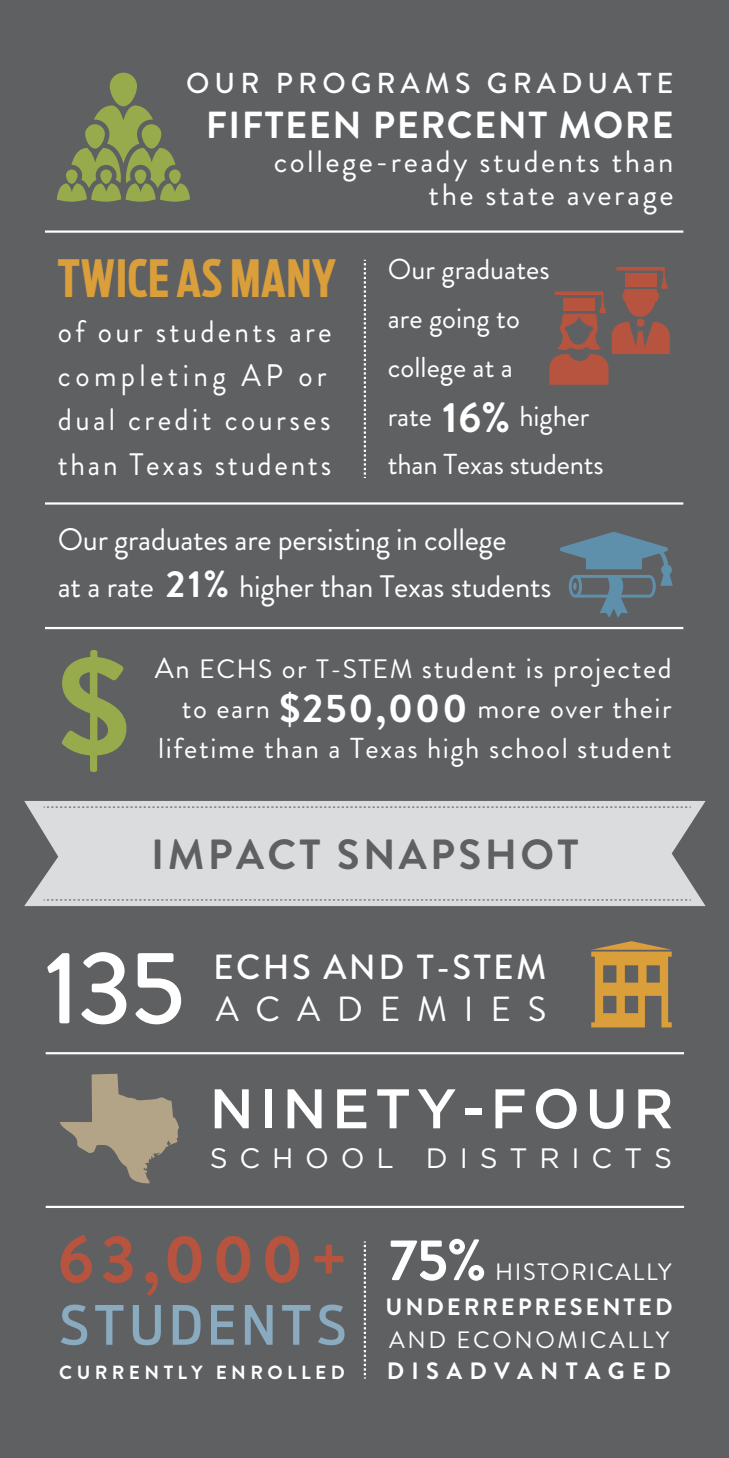
<style>
.page{position:relative;width:729px;height:1458px;background:#5f6062}
.page>*{position:absolute;margin:0;border:0;box-sizing:border-box;transform-origin:0 0}
.t1{font:700 137.03px "Brandon Grotesque";color:#97ab4c}
.t2{font:500 103.27px "Brandon Grotesque";color:#fff}
.t3{font:700 67.27px "Brandon Grotesque";color:#b7543f}
.t4{font:700 58.27px "Brandon Grotesque";color:#fff}
.t5{font:500 55.8px "Gotham";letter-spacing:.1em;color:#fff}
.t6{font:500 53.77px "Antenna Cond";letter-spacing:.1em;color:#8aaac0}
.t7{font:700 51.07px "Antenna Extra Cond";letter-spacing:.01em;color:#da9e3b;scale:.95 1}
.t8{font:700 42.3px "Brandon Grotesque";color:#fff}
.t9{font:700 42.07px "Brandon Grotesque";letter-spacing:.08em;color:#5f6062}
.t10{font:700 37.57px "Brandon Grotesque";letter-spacing:.04em;color:#fff}
.t11{font:500 34.88px "Brandon Grotesque";letter-spacing:.07em;color:#fff}
.t12{font:34.88px "Brandon Grotesque";letter-spacing:.48em;color:#fff}
.t13{font:31.05px/44.3px "Brandon Grotesque";letter-spacing:.11em;color:#fff;scale:.95 1}
.t14{font:31.05px/46.6px "Brandon Grotesque";letter-spacing:-.01em;color:#fff}
.t15{font:31.05px/33.3px "Brandon Grotesque";letter-spacing:.08em;color:#fff;text-align:right}
.t16{font:28.8px/39.8px "Brandon Grotesque";letter-spacing:.055em;color:#fff;text-align:right}
.t17{font:28.8px/48.8px "Brandon Grotesque";color:#fff}
.t18{font:28.8px/48.8px "Brandon Grotesque";letter-spacing:-.01em;color:#fff}
.t19{font:500 28.8px "Brandon Grotesque";letter-spacing:.175em;color:#fff}
.t20{font:28.12px "Gotham";letter-spacing:.42em;color:#fff}
.t21{font:700 23.62px "Brandon Grotesque";letter-spacing:.12em;color:#fff}
.t22{font:23.62px "Brandon Grotesque";letter-spacing:.11em;color:#fff}
.t23{font:700 23.62px "Brandon Grotesque";letter-spacing:.31em;color:#fff}
.t24{font:23.62px "Brandon Grotesque";letter-spacing:.07em;color:#fff}
.t25{font:700 19.12px "Brandon Grotesque";letter-spacing:.23em;color:#fff}
.s1{font-size:26.55px}
.s2{font-weight:700;font-size:39.82px}
</style>
<div class="page">
<div style="left:24px;top:801px;width:682px;height:105px;background:#dbdcdd"></div>
<svg style="left:44px;top:807px;width:647px;height:1px"></svg>
<svg style="left:44px;top:899px;width:647px;height:2px"></svg>
<svg style="left:59px;top:1074px;width:120px;height:110px"></svg>
<hr style="left:46px;top:1206px;width:638px;height:2px;background:#fff">
<hr style="left:46px;top:1052px;width:638px;height:2px;background:#fff">
<svg style="left:364px;top:1242px;width:2px;height:137px"></svg>
<svg style="left:364px;top:260px;width:2px;height:218px"></svg>
<svg style="left:591px;top:941px;width:81px;height:86px"></svg>
<svg style="left:57px;top:73px;width:133px;height:129px"></svg>
<svg style="left:560px;top:532px;width:113px;height:86px"></svg>
<hr style="left:45px;top:502px;width:638px;height:3px;background:#fff">
<hr style="left:45px;top:627px;width:638px;height:2px;background:#fff">
<hr style="left:45px;top:230px;width:638px;height:3px;background:#fff">
<svg style="left:549px;top:267px;width:121px;height:118px"></svg>
<p class="t19" style="left:186px;top:63px;width:489px">OUR PROGRAMS GRADUATE</p>
<h3 class="t10" style="left:206px;top:99px;width:469px">FIFTEEN PERCENT MORE</h3>
<p class="t15" style="left:274px;top:145px;width:401px">college-ready students than the state average</p>
<h3 class="t7" style="left:58px;top:248px;width:294px">TWICE AS MANY</h3>
<p class="t13" style="left:58px;top:309px;width:290px">of our students are completing AP or dual credit courses than Texas students</p>
<p class="t17" style="left:388px;top:245px;width:163px">Our graduates are going to college at a rate</p>
<h3 class="t8" style="left:442px;top:388px;width:69px">16%</h3>
<p class="t18" style="left:388px;top:392px;width:218px;text-indent:132px">higher than Texas students</p>
<p class="t14" style="left:58px;top:517px;width:450px">Our graduates are persisting in college at a rate</p>
<h3 class="t10" style="left:166px;top:558px;width:65px">21%</h3>
<p class="t14" style="left:239px;top:563px;width:314px">higher than Texas students</p>
<h1 class="t1" style="left:57px;top:611px;width:75px">$</h1>
<p class="t16" style="left:155px;top:649px;width:518px">An <span class="s1">ECHS</span> or <span class="s1">T-STEM</span> student is projected to earn <span class="s2">$250,000</span> more over their lifetime than a Texas high school student</p>
<h3 class="t9" style="left:151px;top:825px;width:429px">IMPACT SNAPSHOT</h3>
<h2 class="t2" style="left:44px;top:916px;width:142px">135</h2>
<p class="t11" style="left:213px;top:943px;width:335px">ECHS AND T-STEM</p>
<p class="t12" style="left:216px;top:985px;width:332px">ACADEMIES</p>
<h3 class="t5" style="left:210px;top:1077px;width:465px">NINETY-FOUR</h3>
<p class="t20" style="left:210px;top:1143px;width:464px">SCHOOL DISTRICTS</p>
<h3 class="t3" style="left:58px;top:1212px;width:291px">63,000+</h3>
<h3 class="t6" style="left:59px;top:1293px;width:288px">STUDENTS</h3>
<p class="t25" style="left:59px;top:1359px;width:287px">CURRENTLY ENROLLED</p>
<h3 class="t4" style="left:389px;top:1219px;width:99px">75%</h3>
<p class="t24" style="left:495px;top:1256px;width:178px">HISTORICALLY</p>
<p class="t21" style="left:386px;top:1291px;width:288px">UNDERREPRESENTED</p>
<p class="t22" style="left:389px;top:1324px;width:282px">AND ECONOMICALLY</p>
<p class="t23" style="left:387px;top:1354px;width:286px">DISADVANTAGED</p>
</div>
